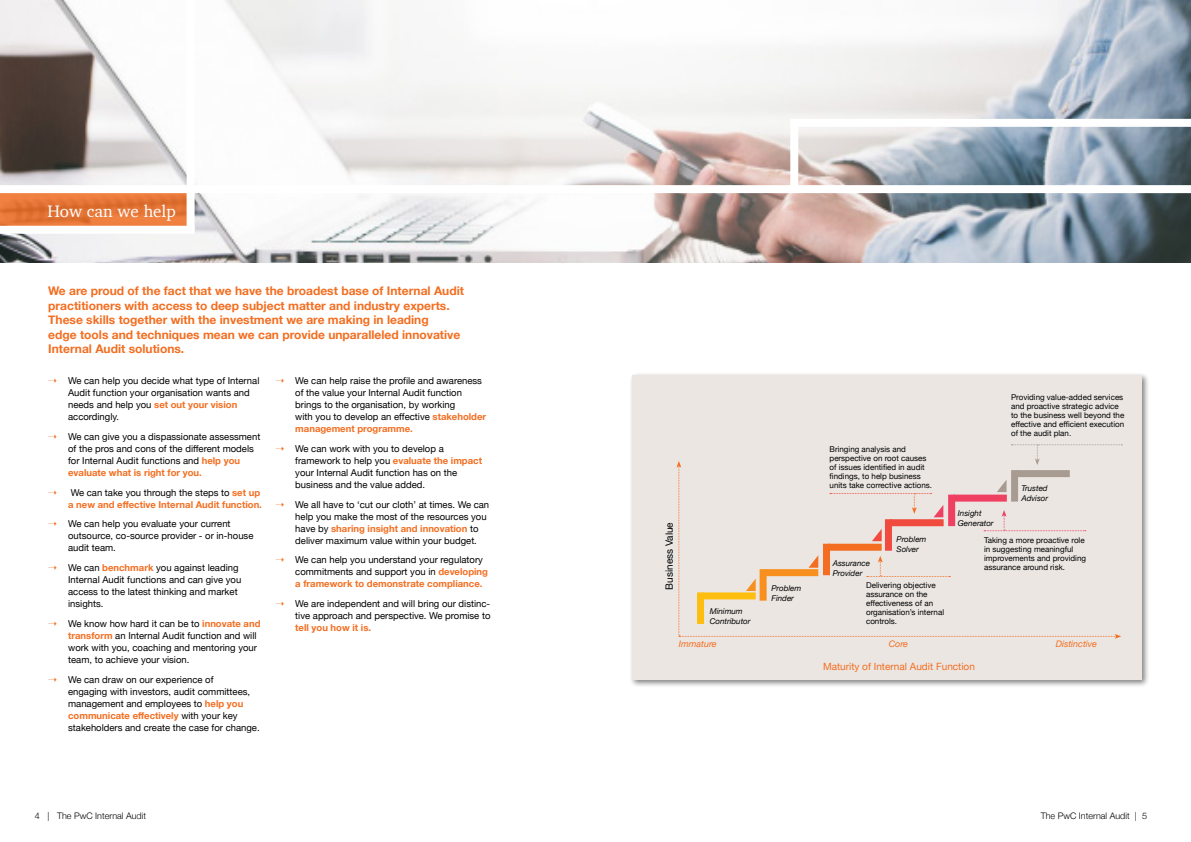
<style>
.page{position:relative;width:1191px;height:842px;background:#fff}
.page>*{position:absolute;margin:0;border:0;box-sizing:border-box;transform-origin:0 0}
.t1{font:17px "Charter";color:#fff}
.t2{font:700 12px/14.4px "Helvetica Neue";color:#f36e21}
.t3{font:10px "Helvetica Neue";color:#f36e21}
.t4{font:10px "Helvetica Neue";color:#000}
.t5{font:9.5px/12px "Helvetica Neue";color:#000}
.t6{font:700 9.5px/12px "Helvetica Neue";color:#f36e21}
.t7{font:300 9px "Helvetica Neue";color:#000}
.t8{font:italic 9px "Helvetica Neue";color:#f36e21}
.t9{font:8px/9px "Helvetica Neue";color:#000}
.t10{font:italic 8px/10px "Helvetica Neue";color:#000}
.s1{color:#f36e21}
.s2{font-weight:700;color:#f36e21}
.s3{font-weight:400;color:#000}
</style>
<div class="page">
<img style="left:0;top:0;width:1191px;height:262px">
<div style="left:629px;top:372px;width:521px;height:316px;background:#000;opacity:.5"></div>
<div style="left:632px;top:375px;width:510px;height:305px;background:#ebe6e2"></div>
<svg style="left:676px;top:444px;width:446px;height:195px"></svg>
<svg style="left:0;top:193px;width:187px;height:33px;background:#e6783a"></svg>
<div style="left:0;top:185px;width:1191px;height:8px;background:#fff"></div>
<div style="left:187px;top:0;width:8px;height:230px;background:#fff"></div>
<div style="left:0;top:226px;width:195px;height:8px;background:#fff"></div>
<div style="left:790px;top:123px;width:8px;height:70px;background:#fff"></div>
<div style="left:790px;top:119px;width:401px;height:8px;background:#fff"></div>
<h1 class="t1" style="left:47px;top:197px;width:130px">How can we help</h1>
<p class="t2" style="left:48px;top:284px;width:417px">We are proud of the fact that we have the broadest base of Internal Audit practitioners with access to deep subject matter and industry experts.<br>These skills together with the investment we are making in leading<br>edge tools and techniques mean we can provide unparalleled innovative Internal Audit solutions.</p>
<p class="t5" style="left:68px;top:376px;width:193px;text-indent:-20px"><span class="s1">➝</span> We can help you decide what type of Internal Audit function your organisation wants and needs and help you <span class="s2">set out your vision </span>accordingly.</p>
<p class="t5" style="left:68px;top:431px;width:194px;text-indent:-20px"><span class="s1">➝</span> We can give you a dispassionate assessment of the pros and cons of the different models for Internal Audit functions and <span class="s2">help you evaluate what is right for you.</span></p>
<p class="t6" style="left:68px;top:487px;width:195px"><span class="s3">We can take you through the steps to</span> set up a new and effective Internal Audit function.</p>
<p class="t5" style="left:68px;top:519px;width:187px;text-indent:-20px"><span class="s1">➝</span> We can help you evaluate your current outsource, co-source provider - or in-house audit team.</p>
<p class="t5" style="left:68px;top:562px;width:175px;text-indent:-20px"><span class="s1">➝</span> We can <span class="s2">benchmark</span> you against leading<br>Internal Audit functions and can give you access to the latest thinking and market insights.</p>
<p class="t5" style="left:68px;top:618px;width:194px;text-indent:-20px"><span class="s1">➝</span> We know how hard it can be to <span class="s2">innovate and transform</span> an Internal Audit function and will work with you, coaching and mentoring your team, to achieve your vision.</p>
<p class="t5" style="left:68px;top:674px;width:193px;text-indent:-20px"><span class="s1">➝</span> We can draw on our experience of<br>engaging with investors, audit committees, management and employees to <span class="s2">help you communicate effectively</span> with your key stakeholders and create the case for change.</p>
<p class="t5" style="left:295px;top:376px;width:192px;text-indent:-20px"><span class="s1">➝</span> We can help raise the profile and awareness of the value your Internal Audit function brings to the organisation, by working<br>with you to develop an effective <span class="s2">stakeholder management programme.</span></p>
<p class="t5" style="left:295px;top:443px;width:188px;text-indent:-20px"><span class="s1">➝</span> We can work with you to develop a framework to help you <span class="s2">evaluate the impact </span>your Internal Audit function has on the business and the value added.</p>
<p class="t5" style="left:295px;top:499px;width:195px;text-indent:-20px"><span class="s1">➝</span> We all have to ‘cut our cloth’ at times. We can help you make the most of the resources you have by <span class="s2">sharing insight and innovation</span> to deliver maximum value within your budget.</p>
<p class="t5" style="left:295px;top:555px;width:194px;text-indent:-20px"><span class="s1">➝</span> We can help you understand your regulatory commitments and support you in <span class="s2">developing a framework to demonstrate compliance.</span></p>
<p class="t5" style="left:275px;top:598px;width:216px;text-align:right"><span class="s1">➝</span> We are independent and will bring our distinc&shy;tive approach and perspective. We promise to</p>
<p class="t6" style="left:295px;top:622px;width:77px">tell you how it is.</p>
<p class="t4" style="left:662px;top:590px;width:69px;rotate:-90deg">Business Value</p>
<p class="t10" style="left:709px;top:607px;width:42px">Minimum<br>Contributor</p>
<p class="t10" style="left:771px;top:583px;width:31px">Problem<br>Finder</p>
<p class="t9" style="left:829px;top:445px;width:104px">Bringing analysis and perspective on root causes of issues identified in audit findings, to help business units take corrective actions.</p>
<p class="t10" style="left:832px;top:559px;width:39px">Assurance<br>Provider</p>
<p class="t10" style="left:896px;top:534px;width:31px">Problem<br>Solver</p>
<p class="t9" style="left:866px;top:581px;width:79px">Delivering objective assurance on the effectiveness of an organisation’s internal controls.</p>
<p class="t9" style="left:1011px;top:393px;width:115px">Providing value-added services and proactive strategic advice to the business well beyond the effective and efficient execution of the audit plan.</p>
<p class="t10" style="left:958px;top:509px;width:37px">Insight<br>Generator</p>
<p class="t10" style="left:1021px;top:483px;width:28px">Trusted<br>Advisor</p>
<p class="t9" style="left:984px;top:536px;width:103px">Taking a more proactive role in suggesting meaningful improvements and providing assurance around risk.</p>
<p class="t8" style="left:679px;top:638px;width:39px">Immature</p>
<p class="t8" style="left:888px;top:638px;width:21px">Core</p>
<p class="t8" style="left:1055px;top:638px;width:43px">Distinctive</p>
<p class="t3" style="left:823px;top:659px;width:153px">Maturity of Internal Audit Function</p>
<p class="t7" style="left:35px;top:808px;width:113px">4 | The PwC Internal Audit</p>
<p class="t7" style="left:1040px;top:809px;width:108px">The PwC Internal Audit | 5</p>
</div>
